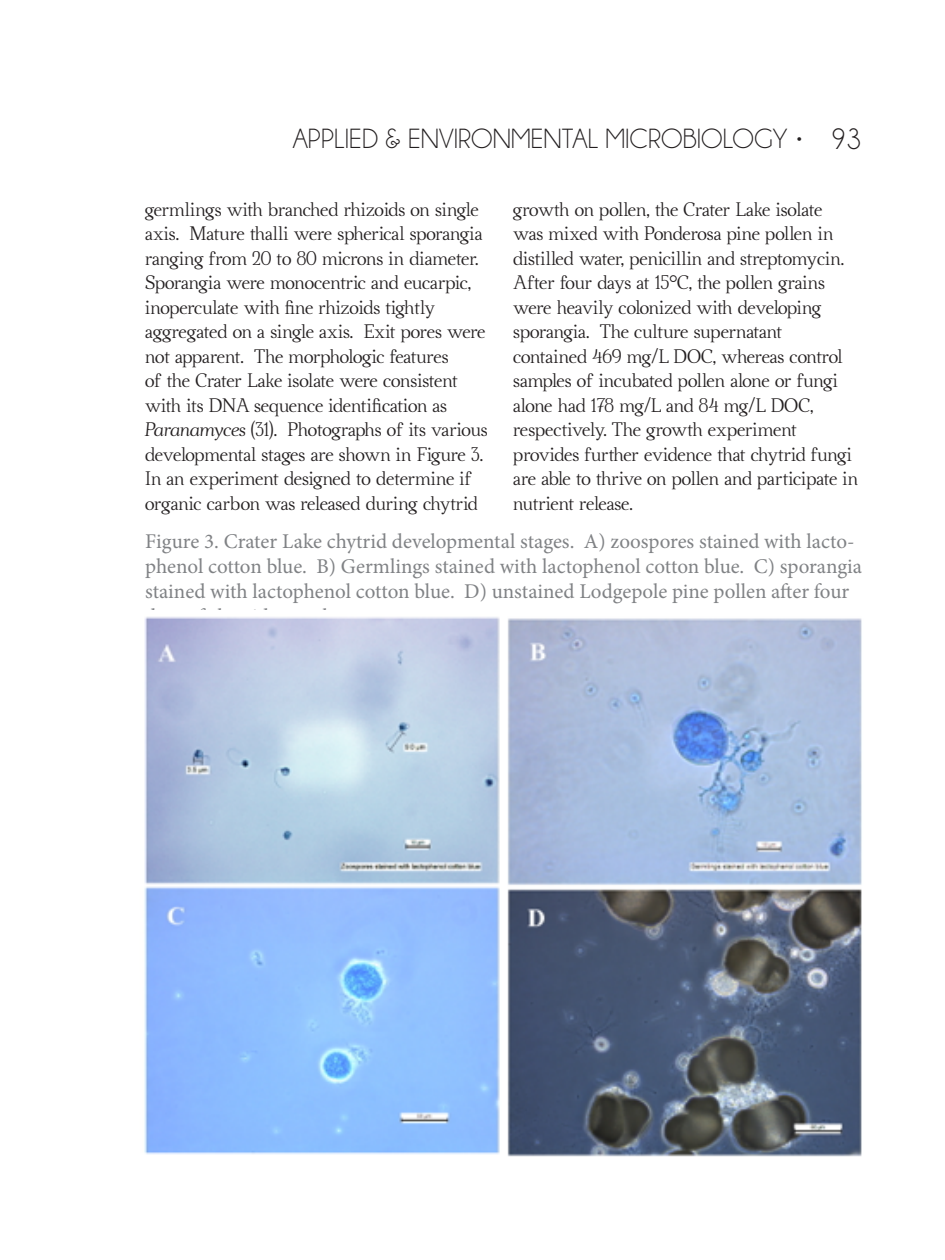
<style>
.page{position:relative;width:945px;height:1260px;background:#fff}
.page>*{position:absolute;margin:0;border:0;box-sizing:border-box;transform-origin:0 0}
.t1{font:28px "Champagne&Limousines";color:#231f20}
.t2{font:21px/25.2px "Minion Pro";color:#808285}
.t3{font:17.5px/24.5px "Ahellya";letter-spacing:-.015em;color:#231f20}
.s1{font-size:29.75px}
.s2{font-style:italic}
</style>
<div class="page">
<img style="left:144px;top:617px;width:718px;height:540px">
<h1 class="t1" style="left:293px;top:124px;width:571px">APPLIED &amp; ENVIRONMENTAL MICROBIOLOGY • <span class="s1">93</span></h1>
<p class="t3" style="left:145px;top:197px;width:344px">germlings with branched rhizoids on single axis. Mature thalli were spherical sporangia ranging from 20 to 80 microns in diameter.<br>Sporangia were monocentric and eucarpic, inoperculate with fine rhizoids tightly aggregated on a single axis. Exit pores were not apparent. The morphologic features<br>of the Crater Lake isolate were consistent with its DNA sequence identification as <span class="s2">Paranamyces</span> (31). Photographs of its various developmental stages are shown in Figure 3.<br>In an experiment designed to determine if organic carbon was released during chytrid</p>
<p class="t3" style="left:513px;top:197px;width:346px">growth on pollen, the Crater Lake isolate<br>was mixed with Ponderosa pine pollen in distilled water, penicillin and streptomycin.<br>After four days at 15°C, the pollen grains were heavily colonized with developing sporangia. The culture supernatant contained 469 mg/L DOC, whereas control samples of incubated pollen alone or fungi alone had 178 mg/L and 84 mg/L DOC, respectively. The growth experiment provides further evidence that chytrid fungi are able to thrive on pollen and participate in nutrient release.</p>
<p class="t2" style="left:145px;top:529px;width:719px">Figure 3. Crater Lake chytrid developmental stages. A) zoospores stained with lacto&shy;phenol cotton blue. B) Germlings stained with lactophenol cotton blue. C) sporangia stained with lactophenol cotton blue. D) unstained Lodgepole pine pollen after four</p>
</div>
